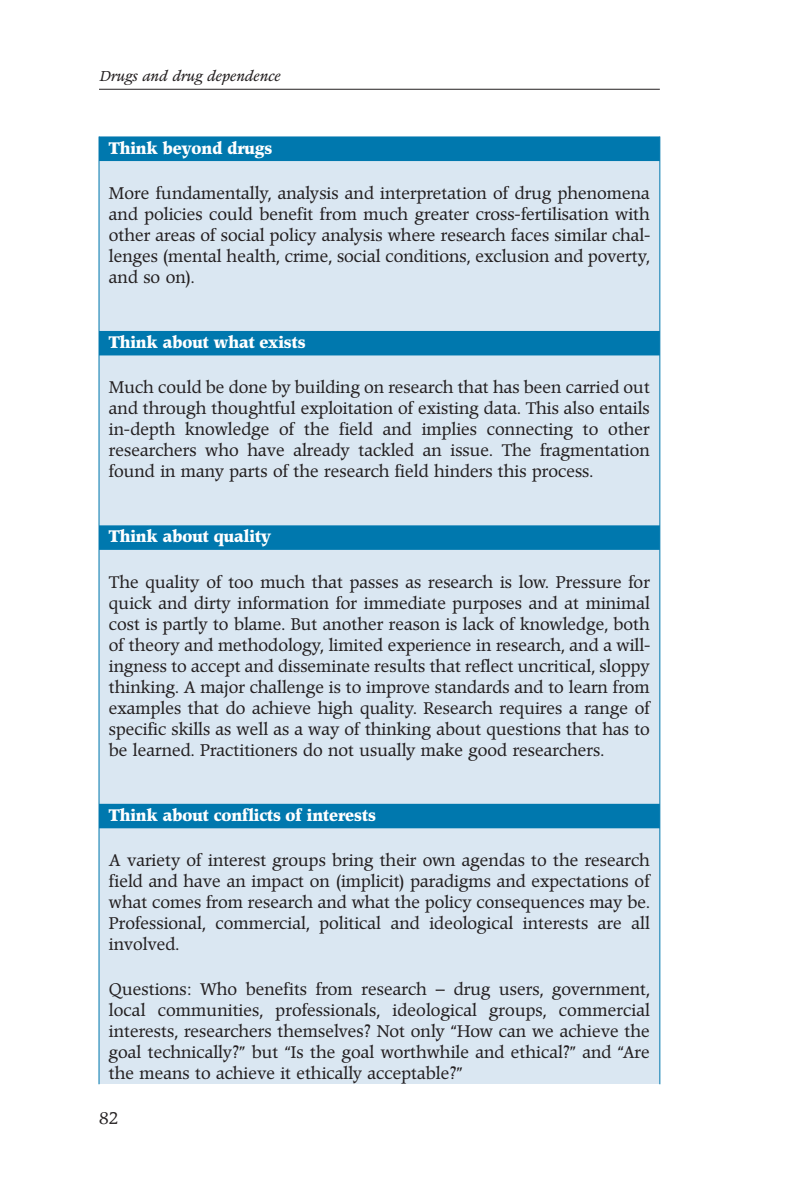
<style>
.page{position:relative;width:794px;height:1196px;background:#fff}
.page>*{position:absolute;margin:0;border:0;box-sizing:border-box;transform-origin:0 0}
.t1{font:16.62px/21px "Poppl Pontifex BE";color:#231f20;text-align:justify}
.t2{font:700 16.62px "Poppl Pontifex BE";color:#fff}
.t3{font:italic 14px "Poppl Pontifex BE";color:#231f20}
</style>
<div class="page">
<div style="left:99px;top:137px;width:561px;height:947px;background:#dae7f2"></div>
<div style="left:99px;top:137px;width:561px;height:24px;background:#0078ae"></div>
<div style="left:99px;top:331px;width:561px;height:24px;background:#0078ae"></div>
<div style="left:99px;top:525px;width:561px;height:25px;background:#0078ae"></div>
<div style="left:99px;top:804px;width:561px;height:24px;background:#0078ae"></div>
<hr style="left:99px;top:89px;width:561px;height:1px;background:#231f20">
<hr style="left:99px;top:137px;width:1px;height:947px;background:#0078ae">
<hr style="left:659px;top:137px;width:1px;height:947px;background:#0078ae">
<p class="t3" style="left:99px;top:70px;width:182px">Drugs and drug dependence</p>
<p class="t2" style="left:109px;top:140px;width:164px">Think beyond drugs</p>
<p class="t1" style="left:109px;top:184px;width:542px">More fundamentally, analysis and interpretation of drug phenomena and policies could benefit from much greater cross-fertilisation with other areas of social policy analysis where research faces similar chal&shy;lenges (mental health, crime, social conditions, exclusion and poverty, and so on).</p>
<p class="t2" style="left:109px;top:335px;width:198px">Think about what exists</p>
<p class="t1" style="left:109px;top:378px;width:542px">Much could be done by building on research that has been carried out and through thoughtful exploitation of existing data. This also entails in-depth knowledge of the field and implies connecting to other researchers who have already tackled an issue. The fragmentation found in many parts of the research field hinders this process.</p>
<p class="t2" style="left:109px;top:529px;width:164px">Think about quality</p>
<p class="t1" style="left:109px;top:573px;width:542px">The quality of too much that passes as research is low. Pressure for quick and dirty information for immediate purposes and at minimal cost is partly to blame. But another reason is lack of knowledge, both of theory and methodology, limited experience in research, and a will&shy;ingness to accept and disseminate results that reflect uncritical, sloppy thinking. A major challenge is to improve standards and to learn from examples that do achieve high quality. Research requires a range of specific skills as well as a way of thinking about questions that has to be learned. Practitioners do not usually make good researchers.</p>
<p class="t2" style="left:109px;top:808px;width:268px">Think about conflicts of interests</p>
<p class="t1" style="left:109px;top:851px;width:542px">A variety of interest groups bring their own agendas to the research field and have an impact on (implicit) paradigms and expectations of what comes from research and what the policy consequences may be.<br>Professional, commercial, political and ideological interests are all involved.</p>
<p class="t1" style="left:109px;top:980px;width:542px">Questions: Who benefits from research – drug users, government, local communities, professionals, ideological groups, commercial interests, researchers themselves? Not only “How can we achieve the goal technically?” but “Is the goal worthwhile and ethical?” and “Are the means to achieve it ethically acceptable?”</p>
<p class="t1" style="left:99px;top:1109px;width:21px">82</p>
</div>
